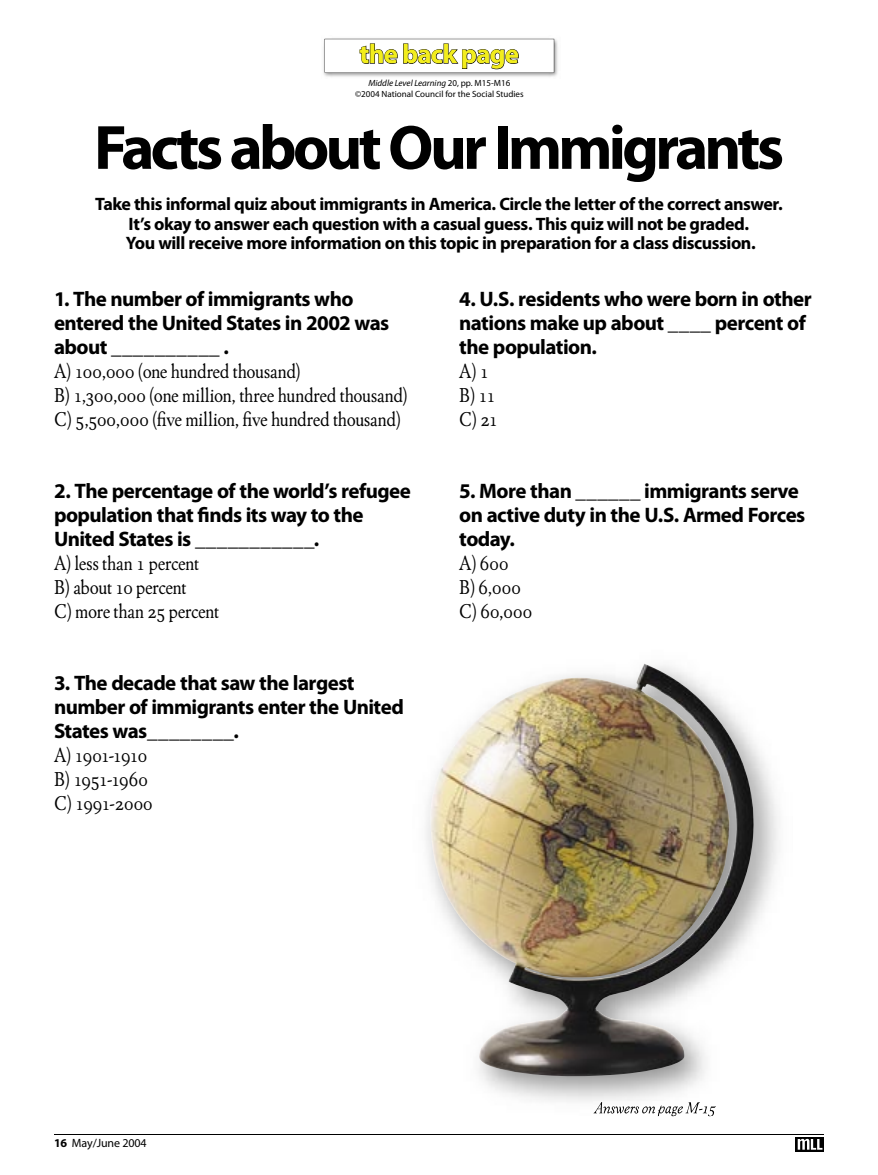
<style>
.page{position:relative;width:878px;height:1175px;background:#fff}
.page>*{position:absolute;margin:0;border:0;box-sizing:border-box;transform-origin:0 0}
.t1{font:700 63px "Myriad Pro";letter-spacing:-.06em;color:#000}
.t2{font:700 27px "Myriad Pro";letter-spacing:-.03em;color:#f2ed1c}
.t3{font:700 21px/24px "Myriad Pro";letter-spacing:-.025em;color:#000}
.t4{font:21px/24px "Winchester New ITC Book OS";letter-spacing:-.015em;color:#000;scale:.9 1}
.t5{font:21px/24px "Winchester New ITC Book OS";letter-spacing:-.055em;color:#000;scale:.9 1}
.t6{font:21px/24px "Winchester New ITC Book OS";letter-spacing:.005em;color:#000;scale:.9 1}
.t7{font:700 18px/19.5px "Myriad Pro";letter-spacing:-.025em;color:#000;text-align:center}
.t8{font:12px "Myriad Pro";letter-spacing:-.01em;color:#000}
.t9{font:9px/10.5px "Myriad Pro";color:#000;text-align:center}
.s1{font-style:italic}
.s2{font-weight:700}
</style>
<div class="page">
<img style="left:323px;top:38px;width:235px;height:39px">
<svg style="left:324px;top:39px;width:230px;height:34px"></svg>
<img style="left:593px;top:1102px;width:122px;height:13px">
<img style="left:430px;top:663px;width:325px;height:414px">
<hr style="left:54px;top:1134px;width:770px;height:1px;background:#000">
<svg style="left:795px;top:1137px;width:28px;height:14px"></svg>
<svg style="left:797px;top:1138px;width:25px;height:11px"></svg>
<p class="t2" style="left:359px;top:39px;width:161px">the back page</p>
<p class="t9" style="left:355px;top:78px;width:170px"><span class="s1">Middle Level Learning</span> 20, pp. M15-M16 ©2004 National Council for the Social Studies</p>
<h1 class="t1" style="left:94px;top:112px;width:691px">Facts about Our Immigrants</h1>
<p class="t7" style="left:95px;top:194px;width:689px">Take this informal quiz about immigrants in America. Circle the letter of the correct answer.<br>It’s okay to answer each question with a casual guess. This quiz will not be graded.<br>You will receive more information on this topic in preparation for a class discussion.</p>
<p class="t3" style="left:54px;top:287px;width:337px">1. The number of immigrants who entered the United States in 2002 was about __________ .</p>
<p class="t4" style="left:54px;top:359px;width:394px">A) 100,000 (one hundred thousand)<br>B) 1,300,000 (one million, three hundred thousand)<br>C) 5,500,000 (five million, five hundred thousand)</p>
<p class="t3" style="left:459px;top:287px;width:354px">4. U.S. residents who were born in other nations make up about ____ percent of the population.</p>
<p class="t4" style="left:459px;top:359px;width:45px">A) 1<br>B) 11<br>C) 21</p>
<p class="t3" style="left:54px;top:479px;width:358px">2. The percentage of the world’s refugee population that finds its way to the<br>United States is ___________.</p>
<p class="t4" style="left:54px;top:551px;width:185px">A) less than 1 percent<br>B) about 10 percent<br>C) more than 25 percent</p>
<p class="t3" style="left:54px;top:671px;width:351px">3. The decade that saw the largest number of immigrants enter the United<br>States was________.</p>
<p class="t5" style="left:54px;top:743px;width:111px">A) 1901-1910<br>B) 1951-1960<br>C) 1991-2000</p>
<p class="t3" style="left:459px;top:479px;width:347px">5. More than ______ immigrants serve on active duty in the U.S. Armed Forces today.</p>
<p class="t6" style="left:459px;top:551px;width:83px">A) 600<br>B) 6,000<br>C) 60,000</p>
<p class="t8" style="left:54px;top:1136px;width:94px"><span class="s2">16</span> May/June 2004</p>
</div>
